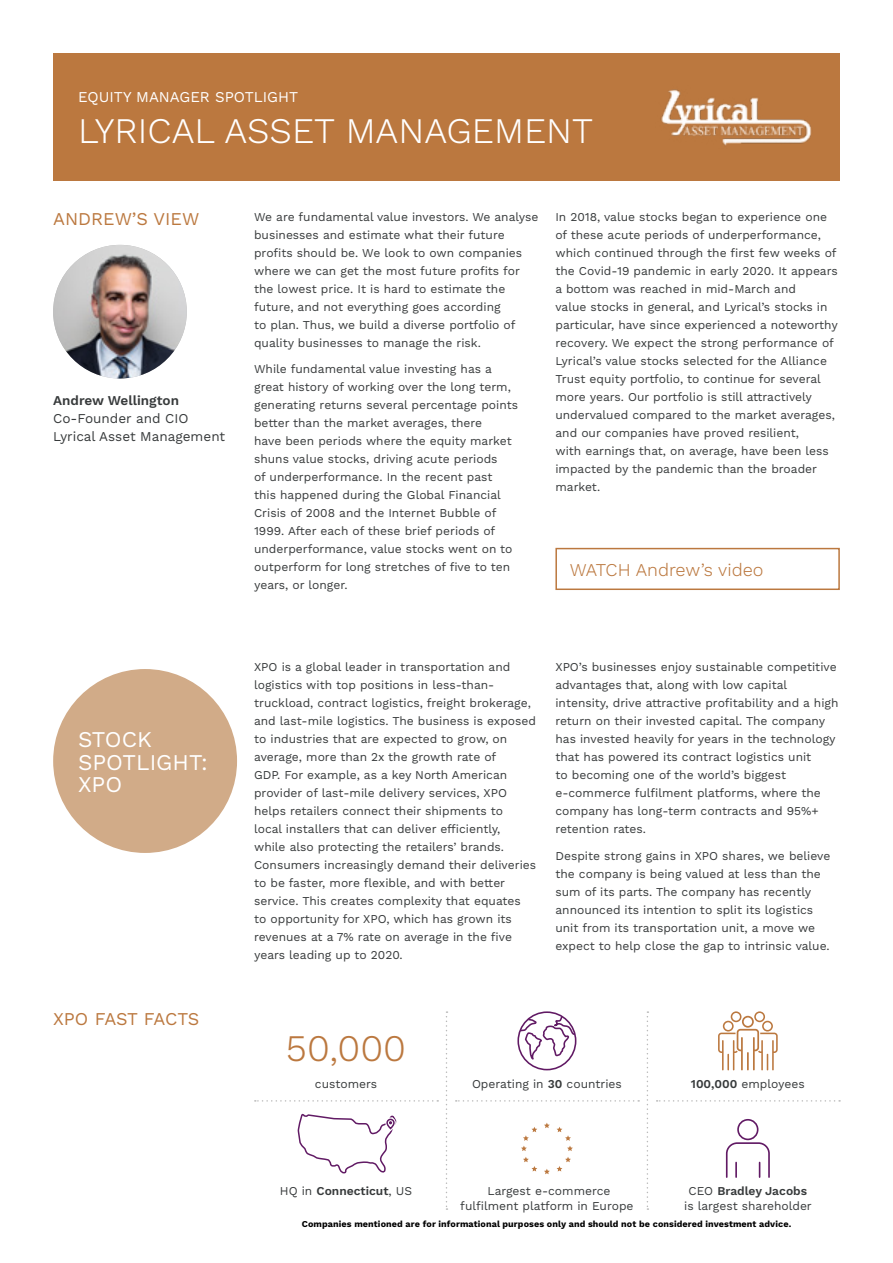
<style>
.page{position:relative;width:893px;height:1263px;background:#fff}
.page>*{position:absolute;margin:0;border:0;box-sizing:border-box;transform-origin:0 0}
.t1{font:300 37.5px "Work Sans";color:#bb783f}
.t2{font:300 36px "Work Sans";color:#fff}
.t3{font:22.5px/22.5px "Work Sans";color:#fff}
.t4{font:300 18px "Work Sans";color:#bb783f}
.t5{font:18px "Work Sans";color:#bb783f}
.t6{font:18px "Work Sans";letter-spacing:-.02em;color:#bb783f}
.t7{font:15px "Work Sans";color:#fff}
.t8{font:13.5px/18px "Work Sans";color:#373a3b}
.t9{font:600 13.5px "Work Sans";color:#373a3b}
.t10{font:12px/18px "Work Sans";color:#373a3b}
.t11{font:600 12px "Work Sans";color:#373a3b}
.t12{font:700 9px "Work Sans";letter-spacing:.01em;color:#000}
.s1{font-weight:600}
.s2{font-weight:400}
</style>
<div class="page">
<div style="left:53px;top:53px;width:787px;height:128px;background:#bb783f"></div>
<img style="left:53px;top:245px;width:134px;height:133px;border-radius:67px">
<div style="left:53px;top:669px;width:184px;height:184px;background:#d1ab88;border-radius:50%"></div>
<svg style="left:555px;top:547px;width:285px;height:43px"></svg>
<svg style="left:446px;top:1011px;width:1px;height:199px"></svg>
<svg style="left:255px;top:1100px;width:183px;height:1px"></svg>
<svg style="left:456px;top:1100px;width:183px;height:1px"></svg>
<svg style="left:657px;top:1100px;width:183px;height:1px"></svg>
<svg style="left:647px;top:1011px;width:1px;height:199px"></svg>
<svg style="left:518px;top:1011px;width:59px;height:57px"></svg>
<svg style="left:718px;top:1011px;width:60px;height:59px"></svg>
<div style="left:737px;top:1119px;width:21px;height:21px;border:2px solid #611a64;border-radius:50%"></div>
<svg style="left:725px;top:1142px;width:45px;height:36px"></svg>
<svg style="left:521px;top:1123px;width:52px;height:51px"></svg>
<svg style="left:297px;top:1113px;width:100px;height:61px"></svg>
<img style="left:661px;top:89px;width:151px;height:57px">
<p class="t7" style="left:78px;top:88px;width:222px">EQUITY MANAGER SPOTLIGHT</p>
<h2 class="t2" style="left:78px;top:110px;width:517px">LYRICAL ASSET MANAGEMENT</h2>
<h3 class="t5" style="left:53px;top:208px;width:148px">ANDREW’S VIEW</h3>
<p class="t9" style="left:53px;top:393px;width:127px">Andrew Wellington</p>
<p class="t8" style="left:53px;top:410px;width:174px">Co-Founder and CIO<br>Lyrical Asset Management</p>
<h3 class="t3" style="left:78px;top:729px;width:131px">STOCK<br>SPOTLIGHT:<br>XPO</h3>
<h3 class="t6" style="left:53px;top:1008px;width:148px">XPO FAST FACTS</h3>
<p class="t10" style="left:254px;top:208px;width:286px">We are fundamental value investors. We analyse businesses and estimate what their future profits should be. We look to own companies where we can get the most future profits for the lowest price. It is hard to estimate the future, and not everything goes according<br>to plan. Thus, we build a diverse portfolio of quality businesses to manage the risk.</p>
<p class="t10" style="left:254px;top:361px;width:265px">While fundamental value investing has a great history of working over the long term, generating returns several percentage points better than the market averages, there<br>have been periods where the equity market shuns value stocks, driving acute periods<br>of underperformance. In the recent past<br>this happened during the Global Financial Crisis of 2008 and the Internet Bubble of 1999. After each of these brief periods of underperformance, value stocks went on to outperform for long stretches of five to ten years, or longer.</p>
<p class="t10" style="left:555px;top:208px;width:284px">In 2018, value stocks began to experience one of these acute periods of underperformance, which continued through the first few weeks of the Covid-19 pandemic in early 2020. It appears a bottom was reached in mid-March and<br>value stocks in general, and Lyrical’s stocks in particular, have since experienced a noteworthy recovery. We expect the strong performance of Lyrical’s value stocks selected for the Alliance Trust equity portfolio, to continue for several more years. Our portfolio is still attractively undervalued compared to the market averages, and our companies have proved resilient,<br>with earnings that, on average, have been less impacted by the pandemic than the broader market.</p>
<h3 class="t4" style="left:570px;top:559px;width:195px">WATCH Andrew’s video</h3>
<p class="t10" style="left:254px;top:659px;width:284px">XPO is a global leader in transportation and logistics with top positions in less-than&shy;truckload, contract logistics, freight brokerage, and last-mile logistics. The business is exposed to industries that are expected to grow, on average, more than 2x the growth rate of<br>GDP. For example, as a key North American provider of last-mile delivery services, XPO helps retailers connect their shipments to<br>local installers that can deliver efficiently,<br>while also protecting the retailers’ brands.<br>Consumers increasingly demand their deliveries to be faster, more flexible, and with better service. This creates complexity that equates to opportunity for XPO, which has grown its revenues at a 7% rate on average in the five years leading up to 2020.</p>
<p class="t10" style="left:555px;top:659px;width:285px">XPO’s businesses enjoy sustainable competitive advantages that, along with low capital intensity, drive attractive profitability and a high return on their invested capital. The company has invested heavily for years in the technology that has powered its contract logistics unit<br>to becoming one of the world’s biggest e-commerce fulfilment platforms, where the company has long-term contracts and 95%+ retention rates.</p>
<p class="t10" style="left:555px;top:847px;width:276px">Despite strong gains in XPO shares, we believe the company is being valued at less than the sum of its parts. The company has recently announced its intention to split its logistics unit from its transportation unit, a move we expect to help close the gap to intrinsic value.</p>
<h1 class="t1" style="left:286px;top:1026px;width:122px">50,000</h1>
<p class="t10" style="left:315px;top:1075px;width:64px">customers</p>
<p class="t10" style="left:472px;top:1075px;width:151px">Operating in <span class="s1">30</span> countries</p>
<p class="t10" style="left:691px;top:1075px;width:115px"><span class="s1">100,000</span> employees</p>
<p class="t11" style="left:280px;top:1184px;width:134px"><span class="s2">HQ in</span> Connecticut<span class="s2">, US</span></p>
<p class="t12" style="left:302px;top:1219px;width:491px">Companies mentioned are for informational purposes only and should not be considered investment advice.</p>
<p class="t10" style="left:684px;top:1184px;width:129px;line-height:15px;text-align:center">CEO <span class="s1">Bradley Jacobs </span>is largest shareholder</p>
<p class="t10" style="left:460px;top:1184px;width:175px;line-height:15px;text-align:center">Largest e-commerce fulfilment platform in Europe</p>
</div>
